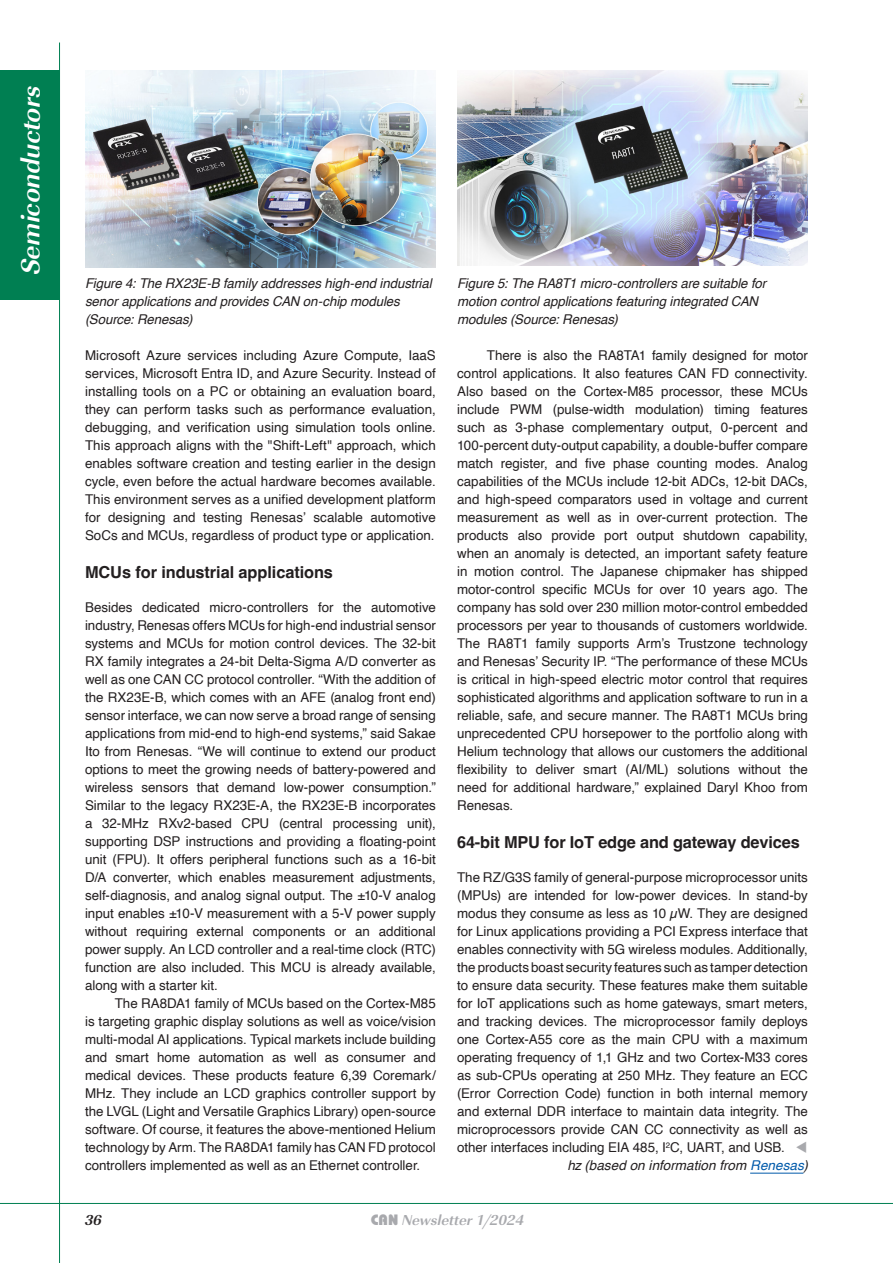
<style>
.page{position:relative;width:893px;height:1263px;background:#fff}
.page>*{position:absolute;margin:0;border:0;box-sizing:border-box;transform-origin:0 0}
.Balkentext{font:27px "URW Imperial T Bold Obli";letter-spacing:-.005em;color:#fff}
.Zwischenüberschrift{font:700 16.5px "Helvetica";letter-spacing:-.01em;color:#231f20}
.t1{font:15px "URW Imperial T Bold Obli";color:#a8a9ad}
.t2{font:15px "URW Imperial T Bold Obli";color:#231f20}
.Fließtext_mit_Blocksatz__Einzug{font:13.5px/18px "Helvetica";color:#231f20;text-align:justify}
.Fließtext_mit_Blocksatz__ohne_Einzug{font:13.5px/18px "Helvetica";color:#231f20;text-align:justify}
.Bildunterschrift__linksbündig{font:italic 13.5px/18px "Helvetica";letter-spacing:-.005em;color:#231f20}
.Fließtext_mit_Blocksatz__Einzug-2{font:italic 13.5px "Helvetica";letter-spacing:.005em;color:#231f20}
.s1{color:#a8a9ad}
.s2{color:#015aaa}
.s3{font-family:"Bauhaus";font-weight:800}
</style>
<div class="page">
<hr style="left:59px;top:43px;width:1px;height:1220px;background:#007f52">
<hr style="left:0;top:1203px;width:893px;height:1px;background:#007f52">
<div style="left:0;top:70px;width:60px;height:230px;background:#007f52"></div>
<hr style="left:750px;top:1173px;width:53px;height:1px;background:#015aaa">
<img style="left:85px;top:70px;width:351px;height:198px">
<img style="left:457px;top:70px;width:351px;height:196px">
<p class="Balkentext" style="left:14px;top:274px;width:191px;rotate:-90deg">Semiconductors</p>
<p class="Bildunterschrift__linksbündig" style="left:85px;top:275px;width:348px">Figure 4: The RX23E-B family addresses high-end industrial senor applications and provides CAN on-chip modules (Source: Renesas)</p>
<p class="Bildunterschrift__linksbündig" style="left:457px;top:275px;width:311px">Figure 5: The RA8T1 micro-controllers are suitable for motion control applications featuring integrated CAN modules (Source: Renesas)</p>
<p class="Fließtext_mit_Blocksatz__Einzug" style="left:85px;top:347px;width:352px">Microsoft Azure services including Azure Compute, IaaS services, Microsoft Entra ID, and Azure Security. Instead of installing tools on a PC or obtaining an evaluation board, they can perform tasks such as performance evaluation, debugging, and verification using simulation tools online.<br>This approach aligns with the "Shift-Left" approach, which enables software creation and testing earlier in the design cycle, even before the actual hardware becomes available.<br>This environment serves as a unified development platform for designing and testing Renesas’ scalable automotive SoCs and MCUs, regardless of product type or application.</p>
<p class="Zwischenüberschrift" style="left:85px;top:562px;width:249px">MCUs for industrial applications</p>
<p class="Fließtext_mit_Blocksatz__ohne_Einzug" style="left:85px;top:599px;width:352px">Besides dedicated micro-controllers for the automotive industry, Renesas offers MCUs for high-end industrial sensor systems and MCUs for motion control devices. The 32-bit RX family integrates a 24-bit Delta-Sigma A/D converter as well as one CAN CC protocol controller. “With the addition of the RX23E-B, which comes with an AFE (analog front end) sensor interface, we can now serve a broad range of sensing applications from mid-end to high-end systems,” said Sakae Ito from Renesas. “We will continue to extend our product options to meet the growing needs of battery-powered and wireless sensors that demand low-power consumption.” Similar to the legacy RX23E-A, the RX23E-B incorporates a 32-MHz RXv2-based CPU (central processing unit), supporting DSP instructions and providing a floating-point unit (FPU). It offers peripheral functions such as a 16-bit D/A converter, which enables measurement adjustments, self-diagnosis, and analog signal output. The ±10-V analog input enables ±10-V measurement with a 5-V power supply without requiring external components or an additional power supply. An LCD controller and a real-time clock (RTC) function are also included. This MCU is already available, along with a starter kit.</p>
<p class="Fließtext_mit_Blocksatz__Einzug" style="left:85px;top:995px;width:352px;text-indent:30px">The RA8DA1 family of MCUs based on the Cortex-M85 is targeting graphic display solutions as well as voice/vision multi-modal AI applications. Typical markets include building and smart home automation as well as consumer and medical devices. These products feature 6,39 Coremark/ MHz. They include an LCD graphics controller support by the LVGL (Light and Versatile Graphics Library) open-source software. Of course, it features the above-mentioned Helium technology by Arm. The RA8DA1 family has CAN FD protocol controllers implemented as well as an Ethernet controller.</p>
<p class="Fließtext_mit_Blocksatz__Einzug" style="left:457px;top:347px;width:352px;text-indent:30px">There is also the RA8TA1 family designed for motor control applications. It also features CAN FD connectivity.<br>Also based on the Cortex-M85 processor, these MCUs include PWM (pulse-width modulation) timing features such as 3-phase complementary output, 0-percent and 100-percent duty-output capability, a double-buffer compare match register, and five phase counting modes. Analog capabilities of the MCUs include 12-bit ADCs, 12-bit DACs, and high-speed comparators used in voltage and current measurement as well as in over-current protection. The products also provide port output shutdown capability, when an anomaly is detected, an important safety feature in motion control. The Japanese chipmaker has shipped motor-control specific MCUs for over 10 years ago. The company has sold over 230 million motor-control embedded processors per year to thousands of customers worldwide.<br>The RA8T1 family supports Arm’s Trustzone technology and Renesas’ Security IP. “The performance of these MCUs is critical in high-speed electric motor control that requires sophisticated algorithms and application software to run in a reliable, safe, and secure manner. The RA8T1 MCUs bring unprecedented CPU horsepower to the portfolio along with Helium technology that allows our customers the additional flexibility to deliver smart (AI/ML) solutions without the need for additional hardware,” explained Daryl Khoo from Renesas.</p>
<p class="Zwischenüberschrift" style="left:457px;top:832px;width:344px">64-bit MPU for IoT edge and gateway devices</p>
<p class="Fließtext_mit_Blocksatz__ohne_Einzug" style="left:457px;top:869px;width:352px">The RZ/G3S family of general-purpose microprocessor units (MPUs) are intended for low-power devices. In stand-by modus they consume as less as 10 µW. They are designed for Linux applications providing a PCI Express interface that enables connectivity with 5G wireless modules. Additionally, the products boast security features such as tamper detection to ensure data security. These features make them suitable for IoT applications such as home gateways, smart meters, and tracking devices. The microprocessor family deploys one Cortex-A55 core as the main CPU with a maximum operating frequency of 1,1 GHz and two Cortex-M33 cores as sub-CPUs operating at 250 MHz. They feature an ECC (Error Correction Code) function in both internal memory and external DDR interface to maintain data integrity. The microprocessors provide CAN CC connectivity as well as other interfaces including EIA 485, I<sup>2</sup>C, UART, and USB. <span class="s1">▼</span></p>
<p class="Fließtext_mit_Blocksatz__Einzug-2" style="left:567px;top:1155px;width:242px">hz (based on information from <span class="s2">Renesas</span>)</p>
<p class="t2" style="left:85px;top:1211px;width:18px">36</p>
<p class="t1" style="left:371px;top:1211px;width:155px"><span class="s3">CAN</span> Newsletter 1/2024</p>
</div>
